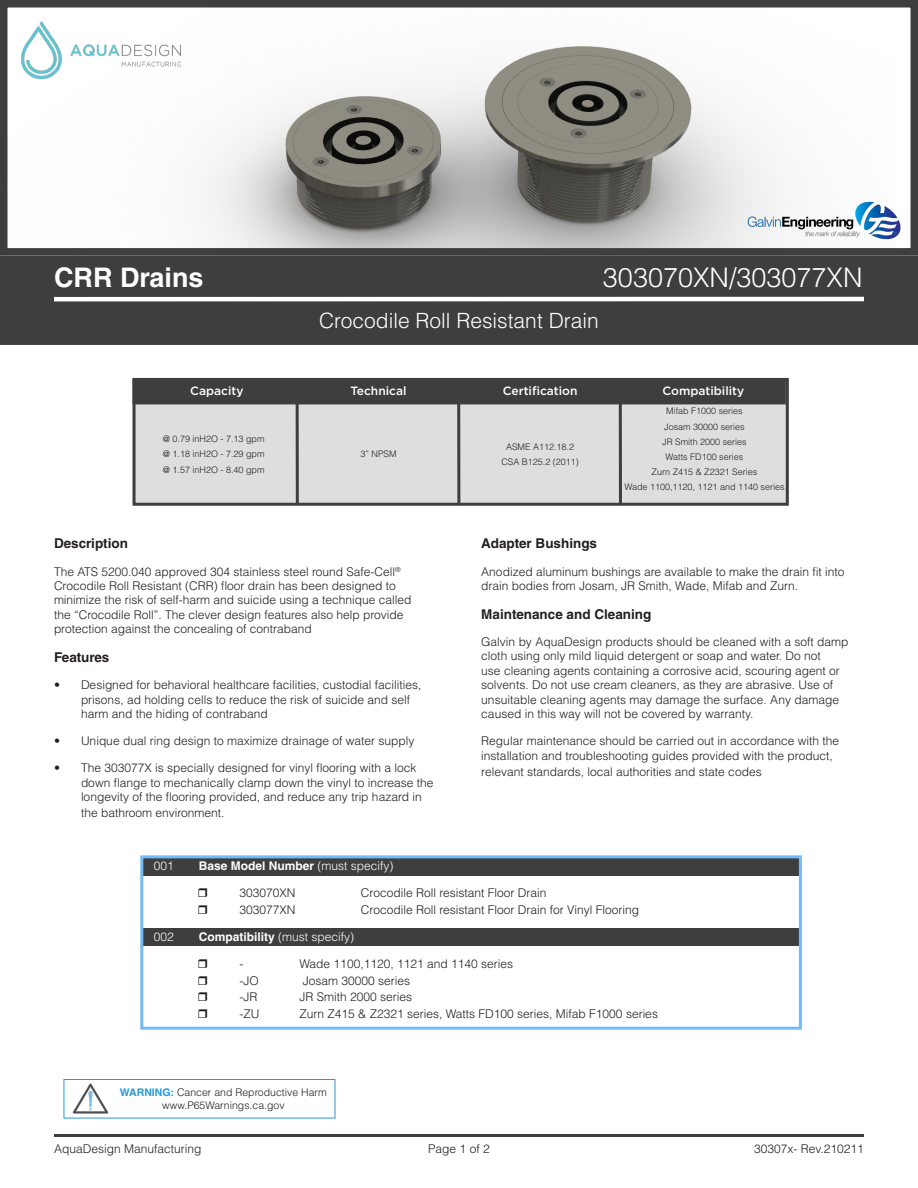
<style>
.page{position:relative;width:918px;height:1188px;background:#fff}
.page>*{position:absolute;margin:0;border:0;box-sizing:border-box;transform-origin:0 0}
.t1{font:300 27px "Helvetica LT Std";color:#fff}
.t2{font:700 27px "Helvetica LT Std";color:#fff}
.t3{font:300 21px "Helvetica LT Std";color:#fff}
.t4{font:700 13.5px "Helvetica LT Std";color:#231f20}
.t5{font:300 12px/14.4px "Helvetica LT Std";color:#231f20}
.t6{font:700 12px "Helvetica LT Std";color:#fff}
.t7{font:500 12px "Gotham";color:#fff}
.t8{font:300 12px "Helvetica LT Std";color:#fff}
.t9{font:300 10.5px "Helvetica LT Std";color:#231f20}
.t10{font:300 9px "Helvetica LT Std";color:#231f20}
.s1{font-weight:300}
.s2{font-weight:700;color:#239cd8}
</style>
<div class="page">
<img style="left:35px;top:46px;width:740px;height:201px">
<div style="left:0;top:256px;width:918px;height:89px;background:#3e3e3f"></div>
<hr style="left:54px;top:297px;width:810px;height:4px;background:#fff">
<hr style="left:54px;top:1134px;width:810px;height:3px;background:#3e3e3f">
<div style="left:0;top:0;width:918px;height:256px;border:8px solid #3e3e3f"></div>
<img style="left:21px;top:21px;width:160px;height:57px">
<img style="left:68px;top:1083px;width:46px;height:36px">
<div style="left:64px;top:1079px;width:271px;height:39px;border:1px solid #239cd8"></div>
<div style="left:143px;top:928px;width:656px;height:17px;background:#3e3e3f"></div>
<div style="left:143px;top:858px;width:656px;height:18px;background:#3e3e3f"></div>
<div style="left:140px;top:855px;width:662px;height:175px;border:3px solid #6fbcf7"></div>
<img style="left:722px;top:176px;width:196px;height:89px">
<div style="left:133px;top:379px;width:656px;height:126px;background:#dedede;border:3px solid #3e3e3f"></div>
<hr style="left:296px;top:379px;width:3px;height:126px;background:#3e3e3f">
<hr style="left:457px;top:379px;width:3px;height:126px;background:#3e3e3f">
<hr style="left:619px;top:379px;width:3px;height:126px;background:#3e3e3f">
<div style="left:133px;top:379px;width:653px;height:25px;background:#3e3e3f"></div>
<h1 class="t2" style="left:54px;top:261px;width:151px">CRR Drains</h1>
<h1 class="t1" style="left:603px;top:261px;width:261px">303070XN/303077XN</h1>
<h2 class="t3" style="left:319px;top:308px;width:281px">Crocodile Roll Resistant Drain</h2>
<p class="t7" style="left:190px;top:383px;width:55px">Capacity</p>
<p class="t7" style="left:350px;top:383px;width:58px">Technical</p>
<p class="t7" style="left:503px;top:383px;width:76px">Certification</p>
<p class="t7" style="left:662px;top:383px;width:83px">Compatibility</p>
<p class="t10" style="left:666px;top:406px;width:78px">Mifab F1000 series</p>
<p class="t10" style="left:664px;top:421px;width:82px">Josam 30000 series</p>
<p class="t10" style="left:662px;top:436px;width:86px">JR Smith 2000 series</p>
<p class="t10" style="left:666px;top:451px;width:79px">Watts FD100 series</p>
<p class="t10" style="left:652px;top:466px;width:107px">Zurn Z415 &amp; Z2321 Series</p>
<p class="t10" style="left:624px;top:481px;width:162px">Wade 1100,1120, 1121 and 1140 series</p>
<p class="t10" style="left:163px;top:434px;width:103px">@ 0.79 inH2O - 7.13 gpm</p>
<p class="t10" style="left:163px;top:449px;width:103px">@ 1.18 inH2O - 7.29 gpm</p>
<p class="t10" style="left:163px;top:464px;width:103px">@ 1.57 inH2O - 8.40 gpm</p>
<p class="t10" style="left:506px;top:441px;width:70px">ASME A112.18.2</p>
<p class="t10" style="left:501px;top:456px;width:79px">CSA B125.2 (2011)</p>
<p class="t10" style="left:361px;top:449px;width:38px">3” NPSM</p>
<p class="t4" style="left:54px;top:535px;width:76px">Description</p>
<p class="t5" style="left:54px;top:564px;width:359px">The ATS 5200.040 approved 304 stainless steel round Safe-Cell<sup>® </sup>Crocodile Roll Resistant (CRR) floor drain has been designed to minimize the risk of self-harm and suicide using a technique called the “Crocodile Roll”. The clever design features also help provide protection against the concealing of contraband</p>
<p class="t4" style="left:54px;top:649px;width:57px">Features</p>
<p class="t5" style="left:81px;top:678px;width:342px;text-indent:-27px">• Designed for behavioral healthcare facilities, custodial facilities, prisons, ad holding cells to reduce the risk of suicide and self harm and the hiding of contraband</p>
<p class="t5" style="left:54px;top:734px;width:362px">• Unique dual ring design to maximize drainage of water supply</p>
<p class="t5" style="left:81px;top:761px;width:354px;text-indent:-27px">• The 303077X is specially designed for vinyl flooring with a lock down flange to mechanically clamp down the vinyl to increase the longevity of the flooring provided, and reduce any trip hazard in</p>
<p class="t5" style="left:81px;top:806px;width:145px">the bathroom environment.</p>
<p class="t4" style="left:481px;top:535px;width:117px">Adapter Bushings</p>
<p class="t5" style="left:481px;top:564px;width:365px">Anodized aluminum bushings are available to make the drain fit into drain bodies from Josam, JR Smith, Wade, Mifab and Zurn.</p>
<p class="t4" style="left:481px;top:606px;width:172px">Maintenance and Cleaning</p>
<p class="t5" style="left:481px;top:635px;width:369px">Galvin by AquaDesign products should be cleaned with a soft damp cloth using only mild liquid detergent or soap and water. Do not<br>use cleaning agents containing a corrosive acid, scouring agent or solvents. Do not use cream cleaners, as they are abrasive. Use of unsuitable cleaning agents may damage the surface. Any damage caused in this way will not be covered by warranty.</p>
<p class="t5" style="left:481px;top:734px;width:359px">Regular maintenance should be carried out in accordance with the installation and troubleshooting guides provided with the product,</p>
<p class="t5" style="left:481px;top:764px;width:282px">relevant standards, local authorities and state codes</p>
<p class="t8" style="left:154px;top:858px;width:22px">001</p>
<p class="t6" style="left:199px;top:859px;width:196px">Base Model Number <span class="s1">(must specify)</span></p>
<p class="t5" style="left:239px;top:886px;width:58px">303070XN</p>
<p class="t5" style="left:361px;top:886px;width:187px">Crocodile Roll resistant Floor Drain</p>
<p class="t5" style="left:239px;top:902px;width:58px">303077XN</p>
<p class="t5" style="left:361px;top:902px;width:280px">Crocodile Roll resistant Floor Drain for Vinyl Flooring</p>
<p class="t8" style="left:154px;top:929px;width:22px">002</p>
<p class="t6" style="left:199px;top:929px;width:157px">Compatibility <span class="s1">(must specify)</span></p>
<p class="t5" style="left:239px;top:957px;width:5px">-</p>
<p class="t5" style="left:299px;top:957px;width:215px">Wade 1100,1120, 1121 and 1140 series</p>
<p class="t5" style="left:239px;top:973px;width:21px">-JO</p>
<p class="t5" style="left:303px;top:973px;width:109px">Josam 30000 series</p>
<p class="t5" style="left:239px;top:990px;width:19px">-JR</p>
<p class="t5" style="left:299px;top:990px;width:114px">JR Smith 2000 series</p>
<p class="t5" style="left:239px;top:1006px;width:21px">-ZU</p>
<p class="t5" style="left:299px;top:1006px;width:360px">Zurn Z415 &amp; Z2321 series, Watts FD100 series, Mifab F1000 series</p>
<p class="t9" style="left:120px;top:1086px;width:209px"><span class="s2">WARNING:</span> Cancer and Reproductive Harm</p>
<p class="t9" style="left:162px;top:1099px;width:124px">www.P65Warnings.ca.gov</p>
<p class="t5" style="left:54px;top:1141px;width:149px">AquaDesign Manufacturing</p>
<p class="t5" style="left:428px;top:1141px;width:63px">Page 1 of 2</p>
<p class="t5" style="left:754px;top:1141px;width:111px">30307x- Rev.210211</p>
</div>
